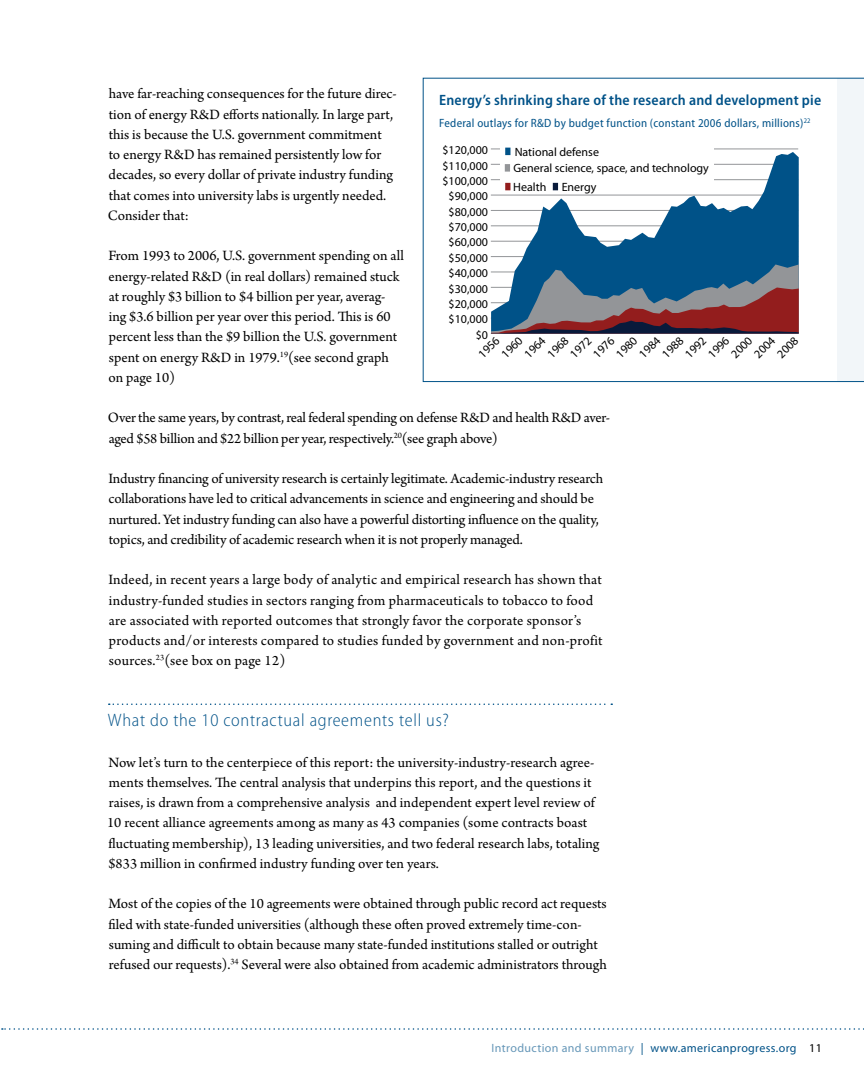
<style>
.page{position:relative;width:864px;height:1080px;background:#fff}
.page>*{position:absolute;margin:0;border:0;box-sizing:border-box;transform-origin:0 0}
.t1{font:300 semi-condensed 18px "Myriad Pro";letter-spacing:.04em;color:#005288}
.t2{font:15px/20.2px "Arno Pro";color:#000}
.t3{font:600 semi-condensed 15px "Myriad Pro";letter-spacing:.015em;color:#005288}
.t4{font:12px/15.5px "Myriad Pro";color:#000;text-align:right}
.t5{font:semi-condensed 12px "Myriad Pro";letter-spacing:.02em;color:#005288}
.t6{font:12px "Myriad Pro";letter-spacing:.03em;color:#005288}
.s1{color:#6697b8}
.s2{color:#000}
</style>
<div class="page">
<svg style="left:2px;top:1028px;width:862px;height:2px"></svg>
<svg style="left:109px;top:704px;width:503px;height:1px"></svg>
<svg style="left:423px;top:78px;width:441px;height:304px"></svg>
<hr style="left:491px;top:333px;width:307px;height:1px;background:#939598">
<hr style="left:491px;top:149px;width:307px;height:1px;background:#939598">
<div style="left:500px;top:143px;width:214px;height:48px;background:#fff"></div>
<svg style="left:491px;top:152px;width:308px;height:112px"></svg>
<svg style="left:505px;top:148px;width:5px;height:7px"></svg>
<div style="left:505px;top:164px;width:5px;height:8px;background:#939598"></div>
<svg style="left:505px;top:183px;width:5px;height:7px"></svg>
<svg style="left:553px;top:183px;width:5px;height:7px"></svg>
<svg style="left:491px;top:264px;width:308px;height:69px;background:#595d74"></svg>
<p class="t2" style="left:108px;top:84px;width:290px">have far-reaching consequences for the future direc&shy;tion of energy R&amp;D efforts nationally. In large part, this is because the U.S. government commitment<br>to energy R&amp;D has remained persistently low for decades, so every dollar of private industry funding that comes into university labs is urgently needed.<br>Consider that:</p>
<p class="t2" style="left:108px;top:246px;width:297px">From 1993 to 2006, U.S. government spending on all energy-related R&amp;D (in real dollars) remained stuck at roughly $3 billion to $4 billion per year, averag&shy;ing $3.6 billion per year over this period. This is 60 percent less than the $9 billion the U.S. government spent on energy R&amp;D in 1979.<sup>19</sup>(see second graph on page 10)</p>
<p class="t2" style="left:108px;top:408px;width:504px">Over the same years, by contrast, real federal spending on defense R&amp;D and health R&amp;D aver&shy;aged $58 billion and $22 billion per year, respectively.<sup>20</sup>(see graph above)</p>
<p class="t2" style="left:108px;top:469px;width:496px">Industry financing of university research is certainly legitimate. Academic-industry research collaborations have led to critical advancements in science and engineering and should be nurtured. Yet industry funding can also have a powerful distorting influence on the quality, topics, and credibility of academic research when it is not properly managed.</p>
<p class="t2" style="left:108px;top:570px;width:496px">Indeed, in recent years a large body of analytic and empirical research has shown that industry-funded studies in sectors ranging from pharmaceuticals to tobacco to food are associated with reported outcomes that strongly favor the corporate sponsor’s products and/or interests compared to studies funded by government and non-profit sources.<sup>23</sup>(see box on page 12)</p>
<p class="t3" style="left:439px;top:91px;width:384px">Energy’s shrinking share of the research and development pie</p>
<p class="t5" style="left:439px;top:116px;width:373px">Federal outlays for R&amp;D by budget function (constant 2006 dollars, millions)<sup>22</sup></p>
<p class="t4" style="left:443px;top:143px;width:47px">$120,000 $110,000 $100,000 $90,000 $80,000 $70,000 $60,000 $50,000 $40,000 $30,000 $20,000 $10,000 $0</p>
<p class="t4" style="left:475px;top:350px;width:26px;rotate:-45deg">1956</p>
<p class="t4" style="left:498px;top:350px;width:26px;rotate:-45deg">1960</p>
<p class="t4" style="left:521px;top:350px;width:26px;rotate:-45deg">1964</p>
<p class="t4" style="left:544px;top:350px;width:26px;rotate:-45deg">1968</p>
<p class="t4" style="left:567px;top:350px;width:26px;rotate:-45deg">1972</p>
<p class="t4" style="left:590px;top:350px;width:26px;rotate:-45deg">1976</p>
<p class="t4" style="left:613px;top:350px;width:26px;rotate:-45deg">1980</p>
<p class="t4" style="left:636px;top:350px;width:26px;rotate:-45deg">1984</p>
<p class="t4" style="left:659px;top:350px;width:26px;rotate:-45deg">1988</p>
<p class="t4" style="left:682px;top:350px;width:26px;rotate:-45deg">1992</p>
<p class="t4" style="left:705px;top:350px;width:26px;rotate:-45deg">1996</p>
<p class="t4" style="left:728px;top:350px;width:26px;rotate:-45deg">2000</p>
<p class="t4" style="left:751px;top:350px;width:26px;rotate:-45deg">2004</p>
<p class="t4" style="left:774px;top:351px;width:26px;rotate:-45deg">2008</p>
<p class="t4" style="left:513px;top:143px;width:197px;line-height:16.5px;text-align:left">National defense<br>General science, space, and technology</p>
<p class="t4" style="left:513px;top:179px;width:35px">Health</p>
<p class="t4" style="left:562px;top:179px;width:36px">Energy</p>
<p class="t1" style="left:108px;top:710px;width:342px">What do the 10 contractual agreements tell us?</p>
<p class="t2" style="left:107px;top:753px;width:494px">Now let’s turn to the centerpiece of this report: the university-industry-research agree&shy;ments themselves. The central analysis that underpins this report, and the questions it raises, is drawn from a comprehensive analysis and independent expert level review of 10 recent alliance agreements among as many as 43 companies (some contracts boast fluctuating membership), 13 leading universities, and two federal research labs, totaling $833 million in confirmed industry funding over ten years.</p>
<p class="t2" style="left:108px;top:894px;width:500px">Most of the copies of the 10 agreements were obtained through public record act requests filed with state-funded universities (although these often proved extremely time-con&shy;suming and difficult to obtain because many state-funded institutions stalled or outright refused our requests).<sup>34</sup> Several were also obtained from academic administrators through</p>
<p class="t6" style="left:492px;top:1041px;width:332px"><span class="s1">I ntroduction and summary</span> | www.americanprogress.org <span class="s2">11</span></p>
</div>
